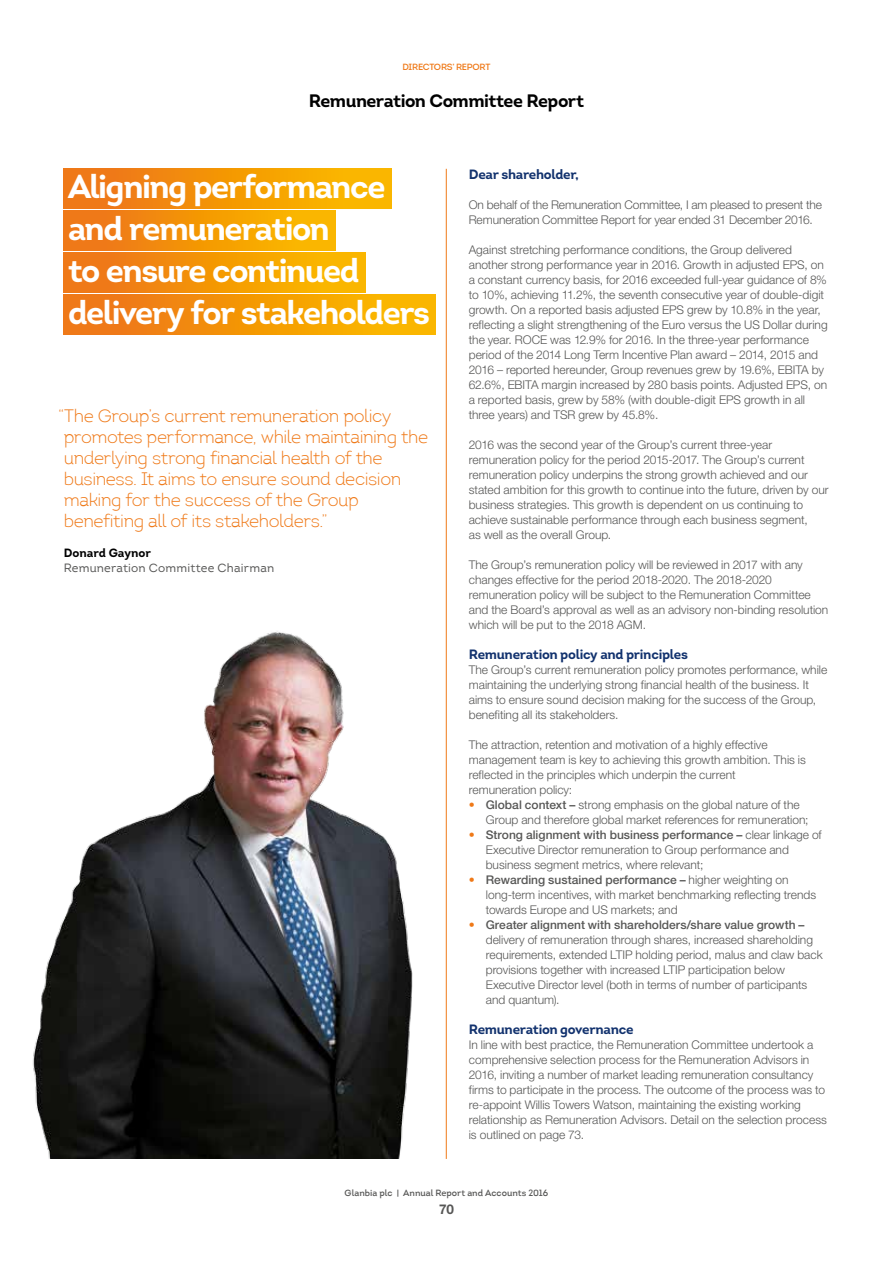
<style>
.page{position:relative;width:893px;height:1263px;background:#fff}
.page>*{position:absolute;margin:0;border:0;box-sizing:border-box;transform-origin:0 0}
.t1{font:700 33px/42px "Intro";letter-spacing:-.045em;color:#fff}
.t2{font:300 18px/21px "Intro";letter-spacing:-.025em;color:#ef7918}
.t3{font:700 18px "Intro";letter-spacing:-.03em;color:#000}
.t4{font:700 13.5px "Intro";letter-spacing:-.02em;color:#12326e}
.t5{font:700 13.5px "Helvetica Neue LT Std";color:#575756}
.t6{font:300 12px/15px "Helvetica Neue LT Std";color:#575756}
.t7{font:12px "Intro";letter-spacing:.015em;color:#575756}
.t8{font:700 12px "Intro";letter-spacing:-.005em;color:#000}
.t9{font:9px "Intro";letter-spacing:.005em;color:#575756}
.t10{font:600 9px "Intro";letter-spacing:-.03em;color:#ef7918}
.s1{color:#ef7918}
.s2{font-weight:500}
</style>
<div class="page">
<hr style="left:446px;top:169px;width:1px;height:990px;background:#ef7918">
<img style="left:33px;top:631px;width:380px;height:528px">
<div style="left:64px;top:169px;width:327px;height:39px;background:linear-gradient(to right,#ed7119,#fbbe00)"></div>
<div style="left:64px;top:211px;width:271px;height:39px;background:linear-gradient(to right,#ed7119,#fbbe00)"></div>
<div style="left:64px;top:253px;width:301px;height:39px;background:linear-gradient(to right,#ed7119,#fbbe00)"></div>
<div style="left:64px;top:295px;width:372px;height:39px;background:linear-gradient(to right,#ed7119,#fbbe00)"></div>
<p class="t10" style="left:402px;top:61px;width:90px">DIRECTORS’ REPORT</p>
<h2 class="t3" style="left:309px;top:89px;width:277px">Remuneration Committee Report</h2>
<h1 class="t1" style="left:68px;top:165px;width:363px">Aligning performance and remuneration<br>to ensure continued delivery for stakeholders</h1>
<p class="t2" style="left:64px;top:405px;width:366px;text-indent:-5px">“The Group’s current remuneration policy promotes performance, while maintaining the underlying strong financial health of the business. It aims to ensure sound decision making for the success of the Group benefiting all of its stakeholders.”</p>
<p class="t8" style="left:64px;top:545px;width:89px">Donard Gaynor</p>
<p class="t7" style="left:64px;top:561px;width:212px">Remuneration Committee Chairman</p>
<p class="t4" style="left:469px;top:166px;width:112px">Dear shareholder,</p>
<p class="t6" style="left:469px;top:197px;width:355px">On behalf of the Remuneration Committee, I am pleased to present the<br>Remuneration Committee Report for year ended 31 December 2016.</p>
<p class="t6" style="left:469px;top:242px;width:360px">Against stretching performance conditions, the Group delivered another strong performance year in 2016. Growth in adjusted EPS, on a constant currency basis, for 2016 exceeded full-year guidance of 8% to 10%, achieving 11.2%, the seventh consecutive year of double-digit growth. On a reported basis adjusted EPS grew by 10.8% in the year, reflecting a slight strengthening of the Euro versus the US Dollar during the year. ROCE was 12.9% for 2016. In the three-year performance period of the 2014 Long Term Incentive Plan award – 2014, 2015 and 2016 – reported hereunder, Group revenues grew by 19.6%, EBITA by 62.6%, EBITA margin increased by 280 basis points. Adjusted EPS, on a reported basis, grew by 58% (with double-digit EPS growth in all three years) and TSR grew by 45.8%.</p>
<p class="t6" style="left:469px;top:437px;width:361px">2016 was the second year of the Group’s current three-year remuneration policy for the period 2015-2017. The Group’s current remuneration policy underpins the strong growth achieved and our stated ambition for this growth to continue into the future, driven by our business strategies. This growth is dependent on us continuing to achieve sustainable performance through each business segment,<br>as well as the overall Group.</p>
<p class="t6" style="left:469px;top:557px;width:361px">The Group’s remuneration policy will be reviewed in 2017 with any changes effective for the period 2018-2020. The 2018-2020 remuneration policy will be subject to the Remuneration Committee and the Board’s approval as well as an advisory non-binding resolution which will be put to the 2018 AGM.</p>
<p class="t4" style="left:469px;top:646px;width:221px">Remuneration policy and principles</p>
<p class="t6" style="left:469px;top:662px;width:360px">The Group’s current remuneration policy promotes performance, while maintaining the underlying strong financial health of the business. It aims to ensure sound decision making for the success of the Group, benefiting all its stakeholders.</p>
<p class="t6" style="left:469px;top:737px;width:339px">The attraction, retention and motivation of a highly effective management team is key to achieving this growth ambition. This is reflected in the principles which underpin the current remuneration policy:</p>
<p class="t6" style="left:486px;top:797px;width:324px;text-indent:-17px"><span class="s1">•</span> <span class="s2">Global context –</span> strong emphasis on the global nature of the<br>Group and therefore global market references for remuneration;</p>
<p class="t6" style="left:486px;top:827px;width:337px;text-indent:-17px"><span class="s1">•</span> <span class="s2">Strong alignment with business performance –</span> clear linkage of<br>Executive Director remuneration to Group performance and business segment metrics, where relevant;</p>
<p class="t6" style="left:486px;top:872px;width:332px;text-indent:-17px"><span class="s1">•</span> <span class="s2">Rewarding sustained performance –</span> higher weighting on long-term incentives, with market benchmarking reflecting trends towards Europe and US markets; and</p>
<p class="t6" style="left:486px;top:917px;width:338px;text-indent:-17px"><span class="s1">•</span> <span class="s2">Greater alignment with shareholders/share value growth – </span>delivery of remuneration through shares, increased shareholding requirements, extended LTIP holding period, malus and claw back provisions together with increased LTIP participation below Executive Director level (both in terms of number of participants and quantum).</p>
<p class="t4" style="left:469px;top:1021px;width:166px">Remuneration governance</p>
<p class="t6" style="left:469px;top:1037px;width:360px">In line with best practice, the Remuneration Committee undertook a comprehensive selection process for the Remuneration Advisors in 2016, inviting a number of market leading remuneration consultancy firms to participate in the process. The outcome of the process was to re-appoint Willis Towers Watson, maintaining the existing working relationship as Remuneration Advisors. Detail on the selection process is outlined on page 73.</p>
<p class="t9" style="left:345px;top:1187px;width:205px">Glanbia plc | Annual Report and Accounts 2016</p>
<p class="t5" style="left:439px;top:1200px;width:16px">70</p>
</div>
